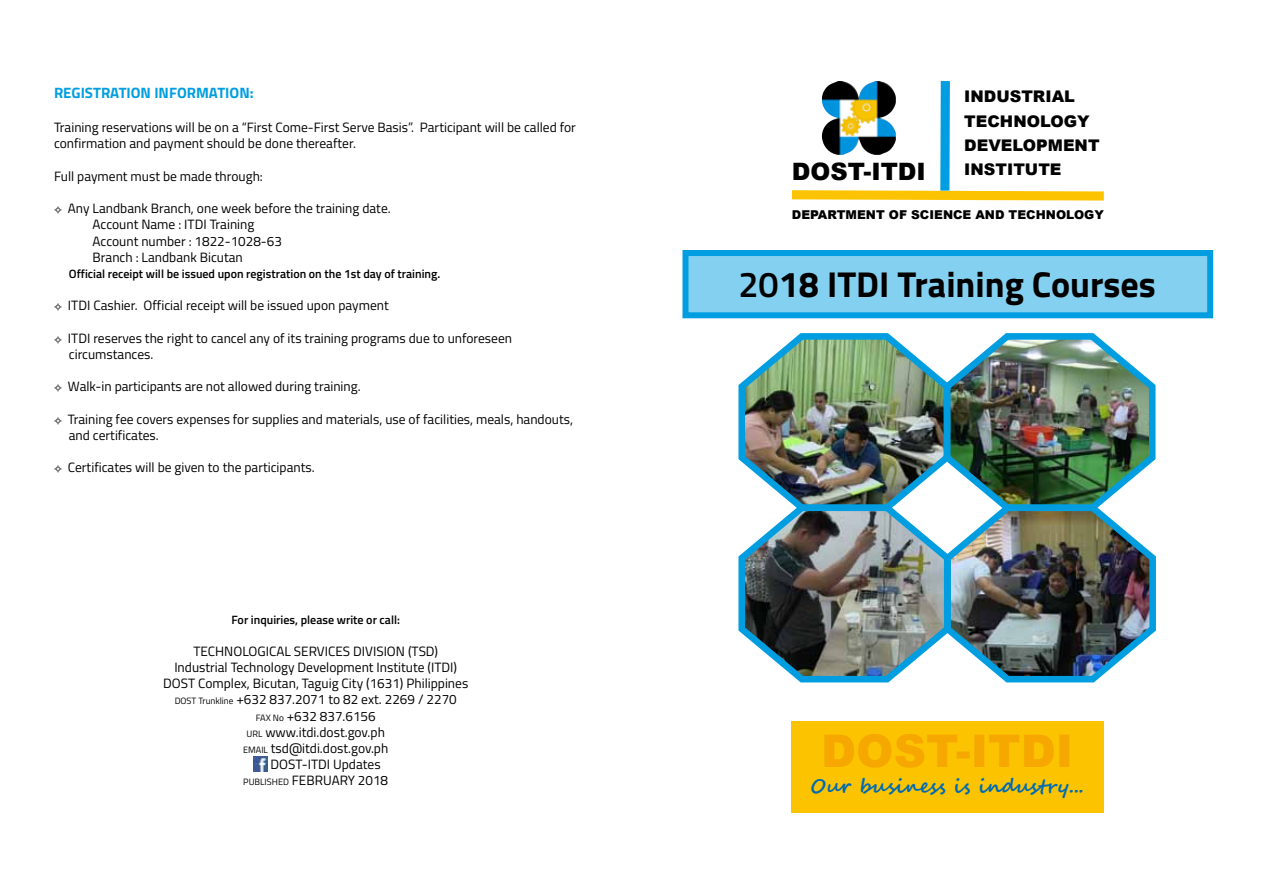
<style>
.page{position:relative;width:1263px;height:893px;background:#fff}
.page>*{position:absolute;margin:0;border:0;box-sizing:border-box;transform-origin:0 0}
.t1{font:900 45px "Arial";color:#f7a800}
.t2{font:700 36px "Titillium Web";color:#000}
.t3{font:900 24px "Arial";color:#000}
.t4{font:700 19.5px "Segoe Script";color:#006ab3}
.t5{font:900 16.05px/24.3px "Arial";color:#000}
.t6{font:700 15px "Titillium Web";color:#009ee0}
.t7{font:13.5px/16.2px "Titillium Web";color:#000}
.t8{font:900 12.15px "Arial";color:#000}
.t9{font:600 12px "Titillium Web";color:#000}
.s1{font-size:9.15px}
.s2{font-weight:600}
</style>
<div class="page">
<div style="left:682px;top:250px;width:531px;height:68px;background:#84d0f0;border:6px solid #009ee0"></div>
<div style="left:792px;top:721px;width:312px;height:91px;background:#fcc400"></div>
<svg style="left:791px;top:190px;width:313px;height:11px;background:#fccd2b"></svg>
<div style="left:940px;top:81px;width:10px;height:110px;background:#009ee0"></div>
<img style="left:822px;top:81px;width:74px;height:74px">
<img style="left:253px;top:757px;width:14px;height:14px">
<img style="left:738px;top:333px;width:418px;height:350px">
<p class="t6" style="left:54px;top:81px;width:201px">REGISTRATION INFORMATION:</p>
<p class="t7" style="left:54px;top:119px;width:523px">Training reservations will be on a “First Come-First Serve Basis”. Participant will be called for confirmation and payment should be done thereafter.</p>
<p class="t7" style="left:54px;top:167px;width:210px">Full payment must be made through:</p>
<p class="t7" style="left:93px;top:200px;width:300px;text-indent:-25px">Any Landbank Branch, one week before the training date.<br>Account Name : ITDI Training<br>Account number : 1822-1028-63<br>Branch : Landbank Bicutan</p>
<p class="t9" style="left:69px;top:265px;width:373px">Official receipt will be issued upon registration on the 1st day of training.</p>
<p class="t7" style="left:68px;top:297px;width:322px">ITDI Cashier. Official receipt will be issued upon payment</p>
<p class="t7" style="left:68px;top:329px;width:446px">ITDI reserves the right to cancel any of its training programs due to unforeseen circumstances.</p>
<p class="t7" style="left:68px;top:378px;width:294px">Walk-in participants are not allowed during training.</p>
<p class="t7" style="left:68px;top:410px;width:507px">Training fee covers expenses for supplies and materials, use of facilities, meals, handouts, and certificates.</p>
<p class="t7" style="left:68px;top:459px;width:248px">Certificates will be given to the participants.</p>
<p class="t9" style="left:231px;top:611px;width:170px">For inquiries, please write or call:</p>
<p class="t7" style="left:193px;top:642px;width:246px">TECHNOLOGICAL SERVICES DIVISION (TSD)</p>
<p class="t7" style="left:174px;top:658px;width:284px">Industrial Technology Development Institute (ITDI)</p>
<p class="t7" style="left:163px;top:675px;width:307px">DOST Complex, Bicutan, Taguig City (1631) Philippines</p>
<p class="t7" style="left:175px;top:691px;width:284px"><span class="s1">DOST Trunkline</span> +632 837.2071 to 82 ext. 2269 / 2270</p>
<p class="t7" style="left:256px;top:707px;width:121px"><span class="s1">FAX No</span> +632 837.6156</p>
<p class="t7" style="left:247px;top:723px;width:140px"><span class="s1">URL</span> www.itdi.dost.gov.ph</p>
<p class="t7" style="left:243px;top:739px;width:147px"><span class="s1">EMAIL</span> tsd@itdi.dost.gov.ph</p>
<p class="t7" style="left:271px;top:756px;width:112px">DOST-ITDI Updates</p>
<p class="t7" style="left:243px;top:772px;width:146px"><span class="s1">PUBLISHED</span> FEBRUARY 2018</p>
<p class="t5" style="left:964px;top:84px;width:137px">INDUSTRIAL<br>TECHNOLOGY<br>DEVELOPMENT<br>INSTITUTE</p>
<p class="t8" style="left:792px;top:206px;width:313px">DEPARTMENT OF SCIENCE AND TECHNOLOGY</p>
<h3 class="t3" style="left:792px;top:154px;width:136px">DOST-ITDI</h3>
<h2 class="t2" style="left:738px;top:257px;width:419px"><span class="s2">20</span>18 ITDI Training Courses</h2>
<h1 class="t1" style="left:821px;top:718px;width:253px">DOST-ITDI</h1>
<h3 class="t4" style="left:810px;top:770px;width:275px">Our business is industry...</h3>
</div>
